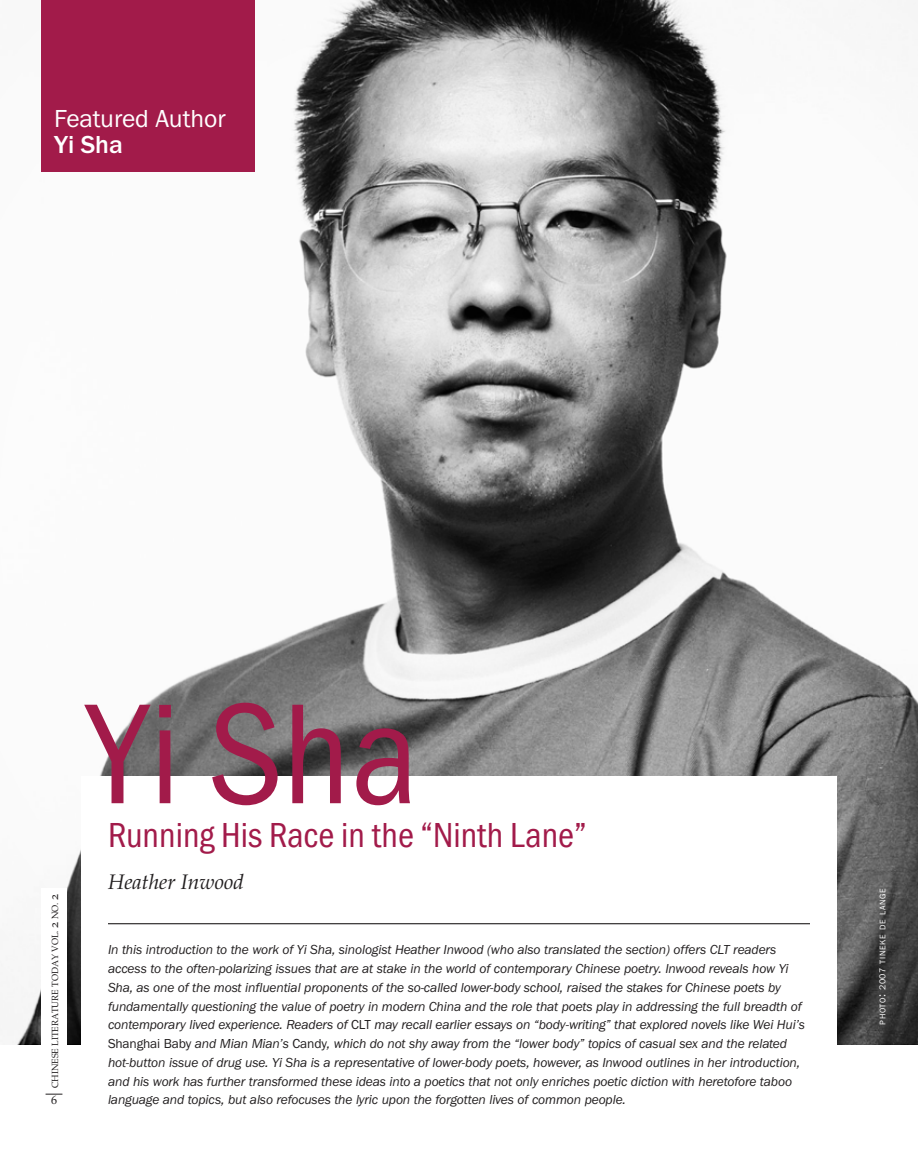
<style>
.page{position:relative;width:918px;height:1175px;background:#fff}
.page>*{position:absolute;margin:0;border:0;box-sizing:border-box;transform-origin:0 0}
.t1{font:147.6px "Franklin Gothic URW Con Boo";color:#a21b4a}
.t2{font:36px "Franklin Gothic URW Con Boo";color:#a21b4a}
.t3{font:25.5px "Franklin Gothic URW Boo";letter-spacing:-.005em;color:#fff}
.t4{font:500 25.5px "Franklin Gothic URW";color:#fff}
.t5{font:italic 21px "Palatino WLT";color:#221f20}
.t6{font:13.5px/18.8px "Franklin Gothic URW Boo Ita";letter-spacing:-.01em;color:#221f20}
.t7{font:12px "Palatino WLT";color:#221f20}
.t8{font:9px "Palatino WLT";color:#221f20}
.t9{font:8.4px "Franklin Gothic URW Boo";letter-spacing:.07em;color:#fff}
.s1{font-size:12px}
.s2{font-size:9px}
.s3{font-family:"Franklin Gothic URW Boo"}
</style>
<div class="page">
<img style="left:0;top:0;width:918px;height:1044px">
<div style="left:41px;top:888px;width:26px;height:252px;background:#fff"></div>
<svg style="left:46px;top:1093px;width:16px;height:1px"></svg>
<div style="left:81px;top:776px;width:756px;height:369px;background:#fff"></div>
<hr style="left:108px;top:923px;width:702px;height:1px;background:#221f20">
<div style="left:41px;top:0;width:214px;height:171px;background:#a21b4a"></div>
<h3 class="t3" style="left:54px;top:103px;width:173px">Featured Author</h3>
<h3 class="t4" style="left:54px;top:129px;width:70px">Yi Sha</h3>
<h1 class="t1" style="left:88px;top:663px;width:331px">Yi Sha</h1>
<h2 class="t2" style="left:108px;top:812px;width:480px">Running His Race in the “Ninth Lane”</h2>
<h3 class="t5" style="left:108px;top:868px;width:137px">Heather Inwood</h3>
<p class="t8" style="left:50px;top:1088px;width:196px;rotate:-90deg">CHINESE LITERATURE TODAY VOL. <span class="s1">2</span> NO. <span class="s1">2</span></p>
<p class="t9" style="left:877px;top:1024px;width:137px;rotate:-90deg">PHOTO<span class="s1">:</span> <span class="s2">2007</span> TINEKE DE LANGE</p>
<p class="t6" style="left:108px;top:940px;width:699px">In this introduction to the work of Yi Sha, sinologist Heather Inwood (who also translated the section) offers CLT readers access to the often-polarizing issues that are at stake in the world of contemporary Chinese poetry. Inwood reveals how Yi Sha, as one of the most influential proponents of the so-called lower-body school, raised the stakes for Chinese poets by fundamentally questioning the value of poetry in modern China and the role that poets play in addressing the full breadth of contemporary lived experience. Readers of <span class="s3">CLT</span> may recall earlier essays on “body-writing” that explored novels like Wei Hui’s <span class="s3">Shanghai Baby</span> and Mian Mian’s <span class="s3">Candy</span>, which do not shy away from the “lower body” topics of casual sex and the related hot-button issue of drug use. Yi Sha is a representative of lower-body poets, however, as Inwood outlines in her introduction, and his work has further transformed these ideas into a poetics that not only enriches poetic diction with heretofore taboo language and topics, but also refocuses the lyric upon the forgotten lives of common people.</p>
<p class="t7" style="left:51px;top:1092px;width:7px">6</p>
</div>
